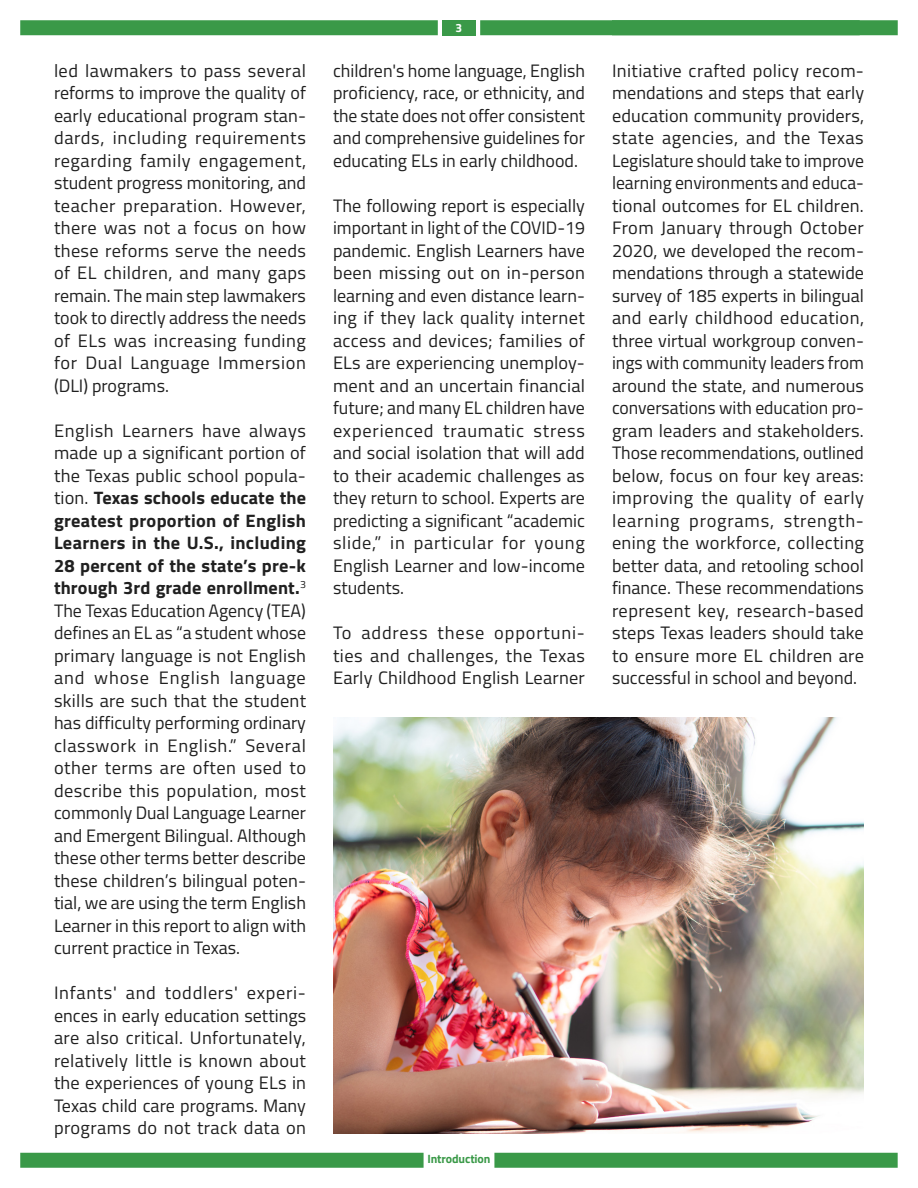
<style>
.page{position:relative;width:918px;height:1188px;background:#fff}
.page>*{position:absolute;margin:0;border:0;box-sizing:border-box;transform-origin:0 0}
.Normal_Text{font:18px/22.5px "Titillium Web";letter-spacing:.005em;color:#202020;text-align:justify}
.t1{font:700 12px "Titillium Web";letter-spacing:-.01em;color:#3a9948}
.t2{font:700 12px "Titillium Web";color:#fff}
.s1{font-weight:700}
</style>
<div class="page">
<div style="left:442px;top:20px;width:34px;height:15px;background:#3a9948"></div>
<div style="left:480px;top:20px;width:418px;height:15px;background:#3a9948"></div>
<div style="left:20px;top:20px;width:418px;height:15px;background:#3a9948"></div>
<div style="left:20px;top:1153px;width:404px;height:15px;background:#3a9948"></div>
<div style="left:494px;top:1153px;width:404px;height:15px;background:#3a9948"></div>
<img style="left:333px;top:717px;width:531px;height:417px">
<p class="Normal_Text" style="left:54px;top:58px;width:254px">led lawmakers to pass several reforms to improve the quality of early educational program stan&shy;dards, including requirements regarding family engagement, student progress monitoring, and teacher preparation. However, there was not a focus on how these reforms serve the needs of EL children, and many gaps remain. The main step lawmakers took to directly address the needs of ELs was increasing funding for Dual Language Immersion (DLI) programs.</p>
<p class="Normal_Text" style="left:54px;top:418px;width:254px">English Learners have always made up a significant portion of the Texas public school popula&shy;tion. <span class="s1">Texas schools educate the greatest proportion of English Learners in the U.S., including 28 percent of the state’s pre-k through 3rd grade enrollment.</span><sup>3<br></sup>The Texas Education Agency (TEA) defines an EL as “a student whose primary language is not English and whose English language skills are such that the student has difficulty performing ordinary classwork in English.” Several other terms are often used to describe this population, most commonly Dual Language Learner and Emergent Bilingual. Although these other terms better describe these children’s bilingual poten&shy;tial, we are using the term English Learner in this report to align with current practice in Texas.</p>
<p class="Normal_Text" style="left:54px;top:981px;width:254px">Infants' and toddlers' experi&shy;ences in early education settings are also critical. Unfortunately, relatively little is known about the experiences of young ELs in Texas child care programs. Many programs do not track data on</p>
<p class="t2" style="left:456px;top:19px;width:8px">3</p>
<p class="Normal_Text" style="left:333px;top:58px;width:254px">children's home language, English proficiency, race, or ethnicity, and the state does not offer consistent and comprehensive guidelines for educating ELs in early childhood.</p>
<p class="Normal_Text" style="left:333px;top:193px;width:254px">The following report is especially important in light of the COVID-19 pandemic. English Learners have been missing out on in-person learning and even distance learn&shy;ing if they lack quality internet access and devices; families of ELs are experiencing unemploy&shy;ment and an uncertain financial future; and many EL children have experienced traumatic stress and social isolation that will add to their academic challenges as they return to school. Experts are predicting a significant “academic slide,” in particular for young English Learner and low-income students.</p>
<p class="Normal_Text" style="left:333px;top:621px;width:254px">To address these opportuni&shy;ties and challenges, the Texas Early Childhood English Learner</p>
<p class="Normal_Text" style="left:612px;top:58px;width:254px">Initiative crafted policy recom&shy;mendations and steps that early education community providers, state agencies, and the Texas Legislature should take to improve learning environments and educa&shy;tional outcomes for EL children.<br>From January through October 2020, we developed the recom&shy;mendations through a statewide survey of 185 experts in bilingual and early childhood education, three virtual workgroup conven&shy;ings with community leaders from around the state, and numerous conversations with education pro&shy;gram leaders and stakeholders.<br>Those recommendations, outlined below, focus on four key areas: improving the quality of early learning programs, strength&shy;ening the workforce, collecting better data, and retooling school finance. These recommendations represent key, research-based steps Texas leaders should take to ensure more EL children are successful in school and beyond.</p>
<p class="t1" style="left:427px;top:1150px;width:65px">Introduction</p>
</div>
